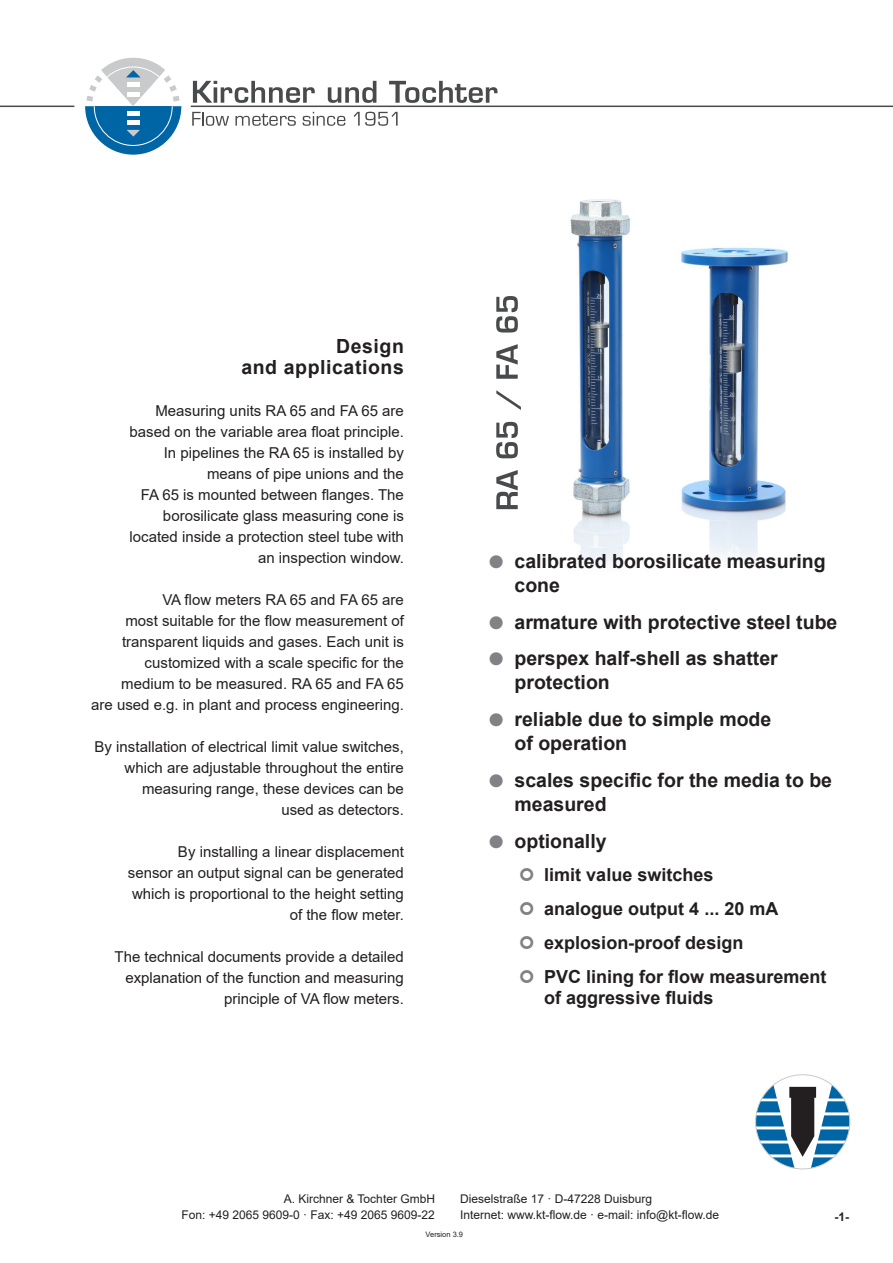
<style>
.page{position:relative;width:893px;height:1263px;background:#fff}
.page>*{position:absolute;margin:0;border:0;box-sizing:border-box;transform-origin:0 0}
.t1{font:700 19.5px/24px "Arial";color:#231f20}
.t2{font:700 19.5px/21px "Arial";letter-spacing:.03em;color:#231f20;text-align:right}
.t3{font:700 18px/33.8px "Arial";color:#231f20}
.t4{font:15px/21px "Arial";color:#231f20;text-align:right}
.t5{font:12px/16.5px "Arial";color:#231f20}
.t6{font:700 12px "Arial";color:#231f20}
.t7{font:7.5px "Arial";color:#231f20}
.s1{color:#808285}
</style>
<div class="page">
<img style="left:496px;top:199px;width:292px;height:366px">
<hr style="left:191px;top:106px;width:702px;height:1px;background:#494a4b">
<hr style="left:0;top:106px;width:74px;height:1px;background:#494a4b">
<svg style="left:755px;top:1085px;width:95px;height:83px"></svg>
<svg style="left:193px;top:81px;width:122px;height:22px"></svg>
<svg style="left:328px;top:81px;width:48px;height:22px"></svg>
<svg style="left:389px;top:81px;width:108px;height:22px"></svg>
<svg style="left:85px;top:58px;width:97px;height:97px"></svg>
<div style="left:127px;top:120px;width:13px;height:5px;background:#fff"></div>
<div style="left:127px;top:82px;width:13px;height:5px;background:#fff"></div>
<div style="left:127px;top:92px;width:13px;height:5px;background:#fff"></div>
<div style="left:127px;top:111px;width:13px;height:5px;background:#fff"></div>
<svg style="left:192px;top:112px;width:37px;height:14px"></svg>
<svg style="left:235px;top:114px;width:61px;height:12px"></svg>
<svg style="left:303px;top:112px;width:42px;height:14px"></svg>
<svg style="left:354px;top:112px;width:44px;height:14px"></svg>
<svg style="left:496px;top:470px;width:22px;height:39px"></svg>
<svg style="left:496px;top:422px;width:22px;height:36px"></svg>
<svg style="left:496px;top:390px;width:25px;height:20px"></svg>
<svg style="left:496px;top:344px;width:22px;height:35px"></svg>
<svg style="left:496px;top:296px;width:22px;height:36px"></svg>
<h1 class="t2" style="left:241px;top:335px;width:164px">Design<br>and applications</h1>
<p class="t4" style="left:130px;top:400px;width:276px">Measuring units RA 65 and FA 65 are based on the variable area float principle.<br>In pipelines the RA 65 is installed by means of pipe unions and the<br>FA 65 is mounted between flanges. The borosilicate glass measuring cone is located inside a protection steel tube with an inspection window.</p>
<p class="t4" style="left:91px;top:589px;width:314px">VA flow meters RA 65 and FA 65 are<br>most suitable for the flow measurement of transparent liquids and gases. Each unit is customized with a scale specific for the medium to be measured. RA 65 and FA 65<br>are used e.g. in plant and process engineering.</p>
<p class="t4" style="left:95px;top:736px;width:311px">By installation of electrical limit value switches, which are adjustable throughout the entire measuring range, these devices can be<br>used as detectors.</p>
<p class="t4" style="left:128px;top:841px;width:278px">By installing a linear displacement<br>sensor an output signal can be generated which is proportional to the height setting of the flow meter.</p>
<p class="t4" style="left:115px;top:946px;width:291px">The technical documents provide a detailed explanation of the function and measuring principle of VA flow meters.</p>
<h1 class="t1" style="left:514px;top:549px;width:313px;text-indent:-26px"><span class="s1">●</span> calibrated borosilicate measuring cone</h1>
<h1 class="t1" style="left:489px;top:610px;width:350px"><span class="s1">●</span> armature with protective steel tube</h1>
<h1 class="t1" style="left:514px;top:647px;width:265px;text-indent:-26px"><span class="s1">●</span> perspex half-shell as shatter protection</h1>
<h1 class="t1" style="left:514px;top:707px;width:258px;text-indent:-26px"><span class="s1">●</span> reliable due to simple mode of operation</h1>
<h1 class="t1" style="left:514px;top:768px;width:319px;text-indent:-26px"><span class="s1">●</span> scales specific for the media to be measured</h1>
<h1 class="t1" style="left:489px;top:829px;width:119px"><span class="s1">●</span> optionally</h1>
<p class="t3" style="left:544px;top:858px;width:284px">limit value switches<br>analogue output 4 ... 20 mA explosion-proof design<br>PVC lining for flow measurement</p>
<p class="t3" style="left:544px;top:981px;width:171px">of aggressive fluids</p>
<p class="t5" style="left:181px;top:1190px;width:255px;text-align:right">A. Kirchner &amp; Tochter GmbH<br>Fon: +49 2065 9609-0 · Fax: +49 2065 9609-22</p>
<p class="t7" style="left:426px;top:1229px;width:39px">Version 3.9</p>
<p class="t5" style="left:460px;top:1190px;width:260px">Dieselstraße 17 · D-47228 Duisburg<br>Internet: www.kt-flow.de · e-mail: info@kt-flow.de</p>
<p class="t6" style="left:834px;top:1208px;width:16px">-1-</p>
</div>
